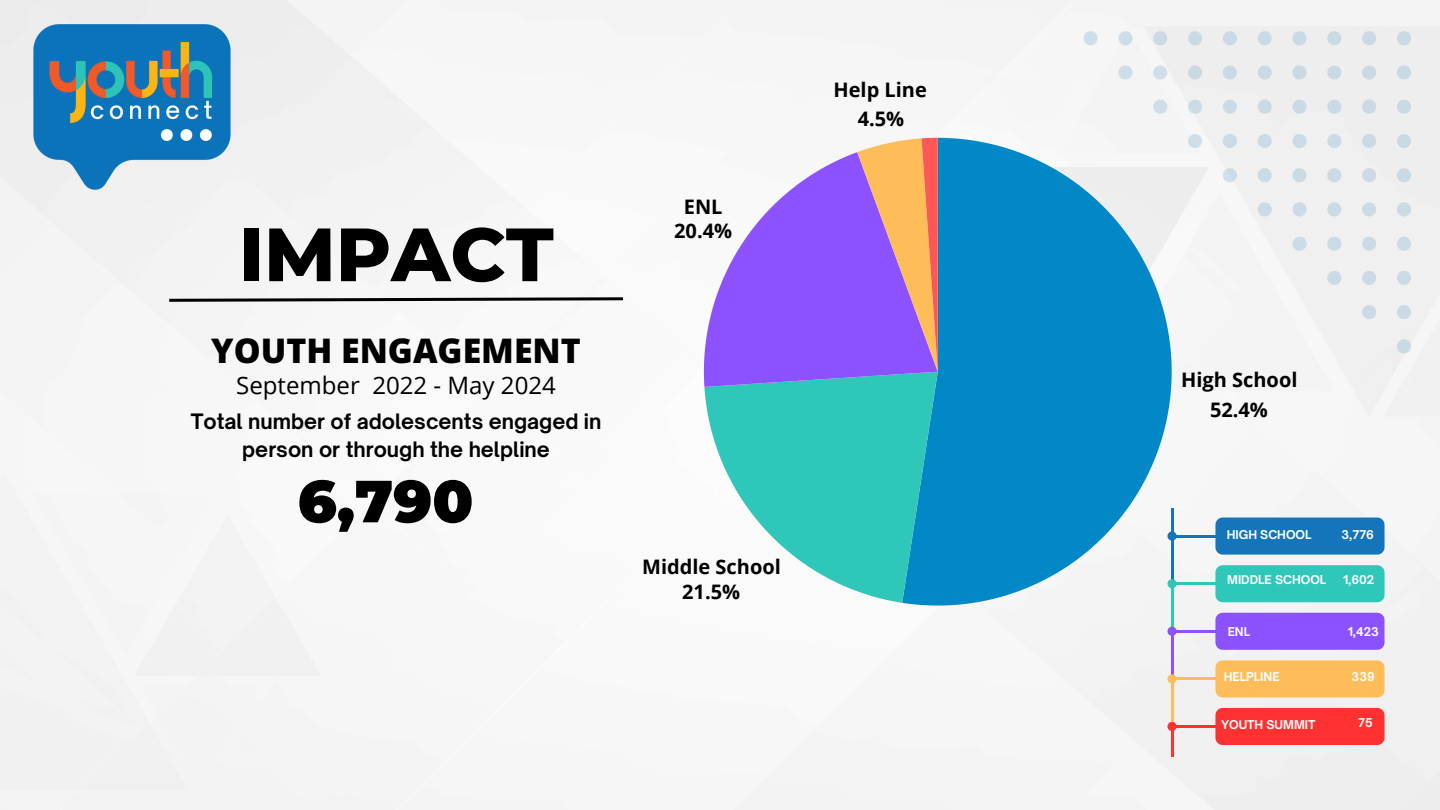
<style>
.page{position:relative;width:1440px;height:810px;background:#f6f6f6}
.page>*{position:absolute;margin:0;border:0;box-sizing:border-box;transform-origin:0 0}
.t1{font:800 75.3px "Montserrat";color:#000}
.t2{font:900 59.3px "Montserrat";color:#000}
.t3{font:800 33.9px "Open Sans";color:#000}
.t4{font:24px "Open Sans";color:#000}
.t5{font:700 20.3px/28px "Open Sauce One";color:#000;text-align:center}
.t6{font:700 20px/29.4px "Open Sans";color:#000;text-align:center}
.t7{font:700 11.7px "Open Sauce One";color:#fff}
</style>
<div class="page">
<svg style="left:902px;top:138px;width:270px;height:468px;fill:#0288c7"></svg>
<svg style="left:704px;top:387px;width:234px;height:216px;fill:#2fc7b9"></svg>
<svg style="left:704px;top:152px;width:234px;height:235px;fill:#8c52ff"></svg>
<svg style="left:857px;top:138px;width:81px;height:234px"></svg>
<hr style="left:1171px;top:586px;width:2px;height:45px;background:#2fc7b9">
<svg style="left:1167px;top:532px;width:10px;height:9px"></svg>
<hr style="left:1171px;top:538px;width:2px;height:46px;background:#1575bb">
<svg style="left:1167px;top:579px;width:10px;height:9px"></svg>
<svg style="left:1167px;top:627px;width:10px;height:9px"></svg>
<hr style="left:1171px;top:634px;width:2px;height:45px;background:#8c52ff">
<hr style="left:1171px;top:681px;width:2px;height:45px;background:#ffbd59">
<svg style="left:1167px;top:674px;width:10px;height:10px"></svg>
<hr style="left:1175px;top:535px;width:46px;height:2px;background:#1575bb">
<hr style="left:1175px;top:583px;width:46px;height:2px;background:#2fc7b9">
<hr style="left:1175px;top:630px;width:46px;height:2px;background:#8c52ff">
<hr style="left:1175px;top:678px;width:46px;height:2px;background:#ffbd59">
<div style="left:1215px;top:518px;width:169px;height:37px;background:#1575bb"></div>
<div style="left:1215px;top:565px;width:169px;height:37px;background:#2fc7b9"></div>
<div style="left:1215px;top:613px;width:169px;height:37px;background:#8c52ff"></div>
<div style="left:1215px;top:660px;width:169px;height:37px;background:#ffbd59"></div>
<hr style="left:1171px;top:509px;width:2px;height:29px;background:#1575bb">
<svg style="left:1167px;top:722px;width:10px;height:9px"></svg>
<hr style="left:1175px;top:725px;width:46px;height:3px;background:#ff3131">
<div style="left:1215px;top:708px;width:169px;height:37px;background:#ff3131"></div>
<hr style="left:1171px;top:726px;width:2px;height:30px;background:#ff3131">
<svg style="left:166px;top:296px;width:460px;height:7px"></svg>
<svg style="left:1397px;top:339px;width:14px;height:14px"></svg>
<svg style="left:1397px;top:305px;width:14px;height:14px"></svg>
<svg style="left:1362px;top:305px;width:14px;height:14px"></svg>
<svg style="left:1397px;top:271px;width:14px;height:14px"></svg>
<svg style="left:1362px;top:271px;width:14px;height:14px"></svg>
<svg style="left:1327px;top:271px;width:14px;height:14px"></svg>
<svg style="left:1397px;top:237px;width:14px;height:14px"></svg>
<svg style="left:1362px;top:237px;width:14px;height:14px"></svg>
<svg style="left:1327px;top:237px;width:14px;height:14px"></svg>
<svg style="left:1292px;top:237px;width:15px;height:14px"></svg>
<svg style="left:1397px;top:202px;width:14px;height:14px"></svg>
<svg style="left:1362px;top:202px;width:14px;height:14px"></svg>
<svg style="left:1327px;top:202px;width:14px;height:14px"></svg>
<svg style="left:1292px;top:202px;width:15px;height:14px"></svg>
<svg style="left:1258px;top:202px;width:14px;height:14px"></svg>
<svg style="left:1397px;top:168px;width:14px;height:14px"></svg>
<svg style="left:1362px;top:168px;width:14px;height:14px"></svg>
<svg style="left:1327px;top:168px;width:14px;height:14px"></svg>
<svg style="left:1292px;top:168px;width:15px;height:14px"></svg>
<svg style="left:1258px;top:168px;width:14px;height:14px"></svg>
<svg style="left:1223px;top:168px;width:14px;height:14px"></svg>
<svg style="left:1397px;top:134px;width:14px;height:14px"></svg>
<svg style="left:1362px;top:134px;width:14px;height:14px"></svg>
<svg style="left:1327px;top:134px;width:14px;height:14px"></svg>
<svg style="left:1292px;top:134px;width:15px;height:14px"></svg>
<svg style="left:1258px;top:134px;width:14px;height:14px"></svg>
<svg style="left:1223px;top:134px;width:14px;height:14px"></svg>
<svg style="left:1188px;top:134px;width:14px;height:14px"></svg>
<svg style="left:1397px;top:100px;width:14px;height:14px"></svg>
<svg style="left:1362px;top:100px;width:14px;height:14px"></svg>
<svg style="left:1327px;top:100px;width:14px;height:14px"></svg>
<svg style="left:1292px;top:100px;width:15px;height:14px"></svg>
<svg style="left:1258px;top:100px;width:14px;height:14px"></svg>
<svg style="left:1223px;top:100px;width:14px;height:14px"></svg>
<svg style="left:1188px;top:100px;width:14px;height:14px"></svg>
<svg style="left:1153px;top:100px;width:14px;height:14px"></svg>
<svg style="left:1397px;top:65px;width:14px;height:15px"></svg>
<svg style="left:1362px;top:65px;width:14px;height:15px"></svg>
<svg style="left:1327px;top:65px;width:14px;height:15px"></svg>
<svg style="left:1292px;top:65px;width:15px;height:15px"></svg>
<svg style="left:1258px;top:65px;width:14px;height:15px"></svg>
<svg style="left:1223px;top:65px;width:14px;height:15px"></svg>
<svg style="left:1188px;top:65px;width:14px;height:15px"></svg>
<svg style="left:1153px;top:65px;width:14px;height:15px"></svg>
<svg style="left:1118px;top:65px;width:14px;height:15px"></svg>
<svg style="left:1397px;top:31px;width:14px;height:14px"></svg>
<svg style="left:1362px;top:31px;width:14px;height:14px"></svg>
<svg style="left:1327px;top:31px;width:14px;height:14px"></svg>
<svg style="left:1292px;top:31px;width:15px;height:14px"></svg>
<svg style="left:1258px;top:31px;width:14px;height:14px"></svg>
<svg style="left:1223px;top:31px;width:14px;height:14px"></svg>
<svg style="left:1188px;top:31px;width:14px;height:14px"></svg>
<svg style="left:1153px;top:31px;width:14px;height:14px"></svg>
<svg style="left:1118px;top:31px;width:14px;height:14px"></svg>
<svg style="left:1084px;top:31px;width:14px;height:14px"></svg>
<img style="left:25px;top:0;width:214px;height:214px">
<p class="t1" style="left:238px;top:208px;width:317px">IMPACT</p>
<h3 class="t3" style="left:211px;top:327px;width:371px">YOUTH ENGAGEMENT</h3>
<h3 class="t4" style="left:236px;top:368px;width:321px">September 2022 - May 2024</h3>
<h4 class="t5" style="left:191px;top:407px;width:412px">Total number of adolescents engaged in person or through the helpline</h4>
<h4 class="t2" style="left:298px;top:465px;width:177px">6,790</h4>
<h3 class="t6" style="left:674px;top:194px;width:59px;line-height:24.1px">ENL<br>20.4%</h3>
<h3 class="t6" style="left:642px;top:554px;width:140px;line-height:24.8px">Middle School<br>21.5%</h3>
<h3 class="t6" style="left:834px;top:74px;width:95px">Help Line<br>4.5%</h3>
<h3 class="t6" style="left:1181px;top:365px;width:118px">High School<br>52.4%</h3>
<h1 class="t7" style="left:1227px;top:528px;width:86px">HIGH SCHOOL</h1>
<p class="t7" style="left:1227px;top:573px;width:101px">MIDDLE SCHOOL</p>
<p class="t7" style="left:1342px;top:528px;width:34px">3,776</p>
<h4 class="t7" style="left:1343px;top:573px;width:33px">1,602</h4>
<h2 class="t7" style="left:1228px;top:624px;width:24px">ENL</h2>
<p class="t7" style="left:1224px;top:669px;width:57px">HELPLINE</p>
<p class="t7" style="left:1221px;top:717px;width:96px">YOUTH SUMMIT</p>
<h4 class="t7" style="left:1348px;top:624px;width:33px">1,423</h4>
<p class="t7" style="left:1352px;top:669px;width:25px">339</p>
<p class="t7" style="left:1358px;top:715px;width:16px">75</p>
</div>
